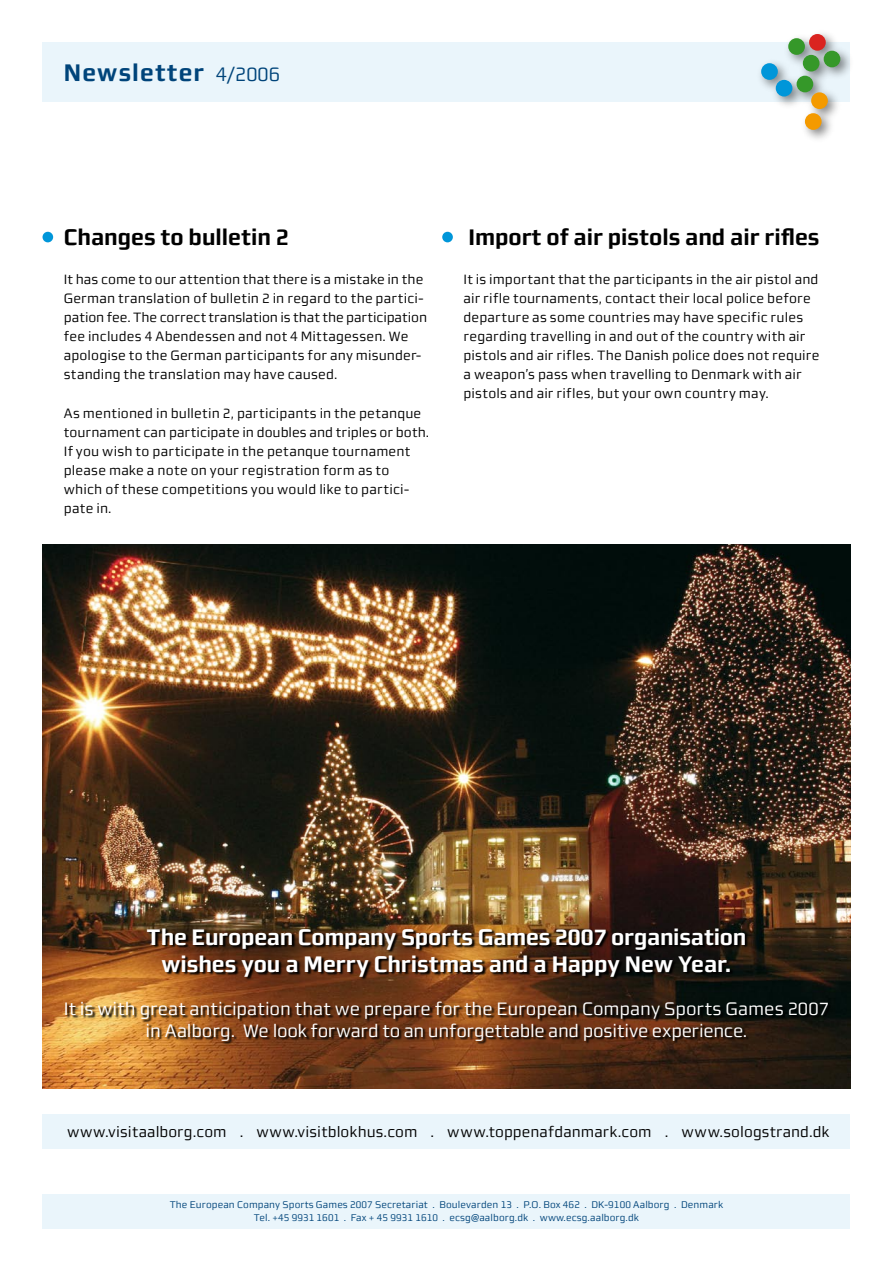
<style>
.page{position:relative;width:893px;height:1263px;background:#fff}
.page>*{position:absolute;margin:0;border:0;box-sizing:border-box;transform-origin:0 0}
.t1{font:700 24px "Morgan Sn Lining";letter-spacing:.05em;color:#00447a}
.t2{font:700 22.5px/27px "Morgan Sn Lining";letter-spacing:-.005em;color:#fff;text-align:center}
.t3{font:700 22.5px "Morgan Sn Lining";color:#000}
.t4{font:18px/21.6px "Morgan Sn Lining";color:#fff;text-align:center}
.t5{font:15px "Morgan Sn Lining";letter-spacing:.01em;color:#000}
.t6{font:13.5px/19.2px "Morgan Sn Lining";letter-spacing:.015em;color:#000}
.t7{font:9.75px/13.5px "Morgan Sn Lining";letter-spacing:.01em;color:#00447a;text-align:center}
.s1{font-weight:400;font-size:19.5px}
</style>
<div class="page">
<div style="left:43px;top:1114px;width:807px;height:34px;background:#eaf5fb"></div>
<img style="left:43px;top:544px;width:807px;height:545px">
<div style="left:43px;top:43px;width:807px;height:59px;background:#eaf5fb"></div>
<div style="left:755px;top:28px;width:100px;height:117px;background:#000;opacity:.5"></div>
<div style="left:824px;top:51px;width:16px;height:16px;background:#359829;border-radius:50%"></div>
<div style="left:811px;top:92px;width:17px;height:17px;background:#f49a00;border-radius:50%"></div>
<div style="left:805px;top:113px;width:17px;height:17px;background:#f49a00;border-radius:50%"></div>
<div style="left:809px;top:34px;width:17px;height:17px;background:#da2420;border-radius:50%"></div>
<div style="left:803px;top:55px;width:16px;height:17px;background:#359829;border-radius:50%"></div>
<div style="left:797px;top:76px;width:16px;height:16px;background:#359829;border-radius:50%"></div>
<div style="left:788px;top:38px;width:17px;height:17px;background:#359829;border-radius:50%"></div>
<div style="left:776px;top:80px;width:16px;height:17px;background:#0096d9;border-radius:50%"></div>
<div style="left:761px;top:63px;width:17px;height:17px;background:#0096d9;border-radius:50%"></div>
<div style="left:43px;top:1195px;width:807px;height:34px;background:#eaf5fb"></div>
<div style="left:43px;top:232px;width:10px;height:10px;background:#0096d9;border-radius:50%"></div>
<div style="left:442px;top:232px;width:11px;height:10px;background:#0096d9;border-radius:50%"></div>
<svg style="left:65px;top:927px;width:768px;height:118px;background:#583317"></svg>
<h1 class="t1" style="left:64px;top:58px;width:218px">Newsletter <span class="s1">4/2006</span></h1>
<h2 class="t3" style="left:64px;top:224px;width:227px">Changes to bulletin 2</h2>
<p class="t6" style="left:64px;top:269px;width:365px">It has come to our attention that there is a mistake in the German translation of bulletin 2 in regard to the partici&shy;pation fee. The correct translation is that the participation fee includes 4 Abendessen and not 4 Mittagessen. We apologise to the German participants for any misunder&shy;standing the translation may have caused.</p>
<p class="t6" style="left:64px;top:403px;width:367px">As mentioned in bulletin 2, participants in the petanque tournament can participate in doubles and triples or both.<br>If you wish to participate in the petanque tournament please make a note on your registration form as to which of these competitions you would like to partici&shy;pate in.</p>
<h2 class="t3" style="left:468px;top:224px;width:353px">Import of air pistols and air rifles</h2>
<p class="t6" style="left:463px;top:269px;width:358px">It is important that the participants in the air pistol and air rifle tournaments, contact their local police before departure as some countries may have specific rules regarding travelling in and out of the country with air pistols and air rifles. The Danish police does not require a weapon’s pass when travelling to Denmark with air pistols and air rifles, but your own country may.</p>
<h2 class="t2" style="left:147px;top:923px;width:601px">The European Company Sports Games 2007 organisation wishes you a Merry Christmas and a Happy New Year.</h2>
<h3 class="t4" style="left:64px;top:998px;width:767px">It is with great anticipation that we prepare for the European Company Sports Games 2007 in Aalborg. We look forward to an unforgettable and positive experience.</h3>
<p class="t5" style="left:67px;top:1123px;width:764px">www.visitaalborg.com . www.visitblokhus.com . www.toppenafdanmark.com . www.sologstrand.dk</p>
<p class="t7" style="left:170px;top:1198px;width:555px">The European Company Sports Games 2007 Secretariat . Boulevarden 13 . P.O. Box 462 . DK-9100 Aalborg . Denmark<br>Tel. +45 9931 1601 . Fax + 45 9931 1610 . ecsg@aalborg.dk . www.ecsg.aalborg.dk</p>
</div>
